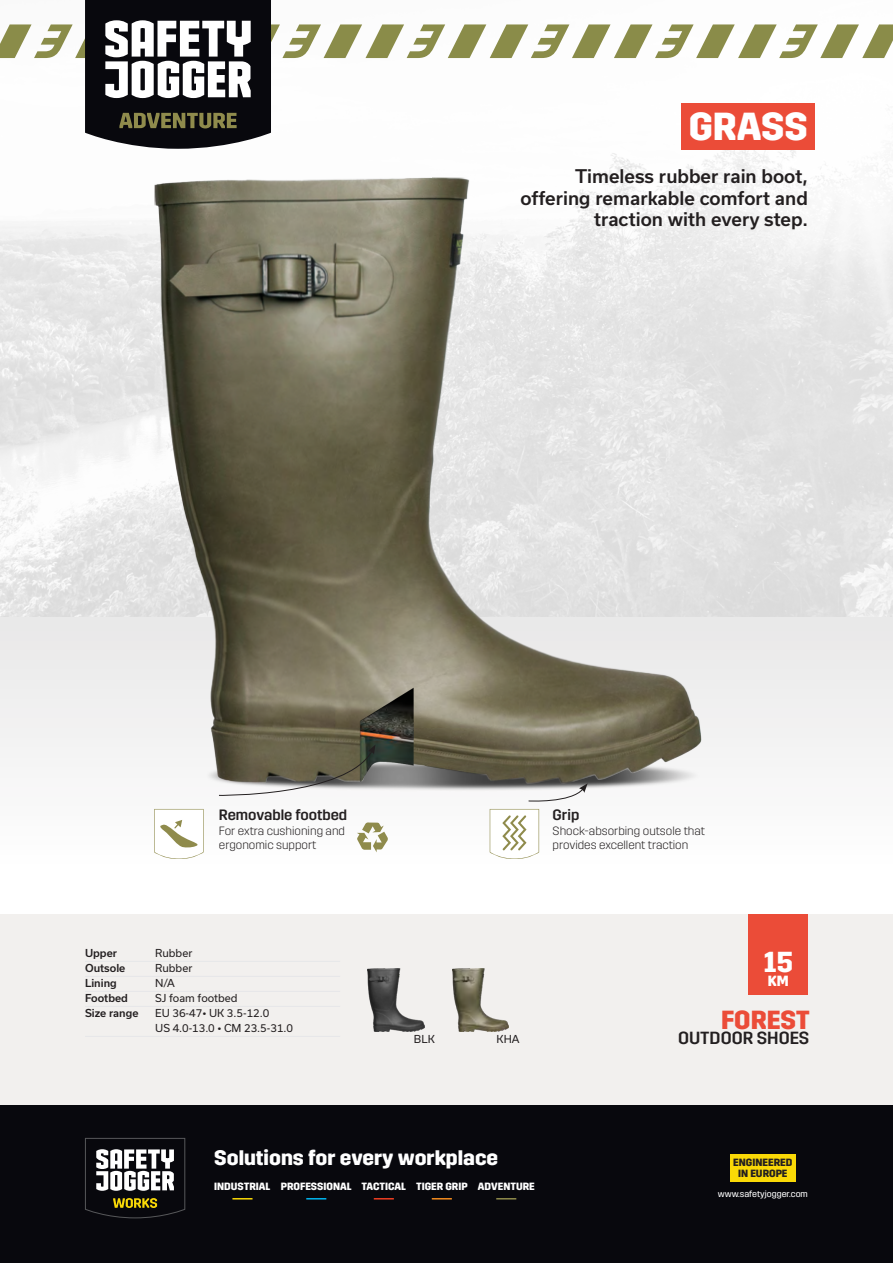
<style>
.page{position:relative;width:893px;height:1263px;background:#fff}
.page>*{position:absolute;margin:0;border:0;box-sizing:border-box;transform-origin:0 0}
.article_forest{font:700 39px "Trim";color:#fff}
.t1{font:700 28.95px "Trim";color:#fff}
.t2{font:700 26.1px "Trim";letter-spacing:-.01em;color:#eb4c38}
.t3{font:700 21px "Trim";color:#fff}
.text{font:500 18px/21.6px "Usual";color:#231f20;text-align:right}
.t4{font:500 17.55px "Trim";color:#231f20}
.ups_title{font:500 15px "Trim";color:#231f20}
.t5{font:700 14.7px "Trim";color:#fff}
.usp_text{font:300 12px/14.4px "Trim";color:#231f20}
.specifications{font:10.5px/15px "Usual";color:#231f20}
.t6{font:700 10.5px "Trim";color:#fff}
.specifications-2{font:500 10.5px "Usual";color:#231f20}
.t7{font:700 10.5px/10.5px "Trim";color:#231f20;text-align:center}
.color{font:10.5px "Usual";letter-spacing:.015em;color:#231f20}
.t8{font:9px "Trim";color:#fff}
</style>
<div class="page">
<div style="left:0;top:617px;width:893px;height:255px;background:linear-gradient(to bottom,#e8e8e8,#fff)"></div>
<img style="left:0;top:149px;width:893px;height:468px">
<img style="left:195px;top:737px;width:520px;height:76px">
<img style="left:152px;top:176px;width:552px;height:609px">
<img style="left:360px;top:687px;width:53px;height:105px">
<svg style="left:154px;top:809px;width:50px;height:49px"></svg>
<svg style="left:490px;top:809px;width:49px;height:49px"></svg>
<svg style="left:357px;top:822px;width:31px;height:30px"></svg>
<svg style="left:528px;top:783px;width:60px;height:20px"></svg>
<svg style="left:218px;top:744px;width:157px;height:53px"></svg>
<div style="left:0;top:1104px;width:893px;height:159px;background:#08080d"></div>
<div style="left:730px;top:1154px;width:65px;height:27px;background:#fad906"></div>
<svg style="left:85px;top:1138px;width:101px;height:80px"></svg>
<svg style="left:232px;top:1198px;width:21px;height:1px"></svg>
<svg style="left:306px;top:1198px;width:20px;height:1px"></svg>
<svg style="left:374px;top:1198px;width:20px;height:1px"></svg>
<svg style="left:432px;top:1198px;width:20px;height:1px"></svg>
<svg style="left:496px;top:1198px;width:20px;height:1px"></svg>
<svg style="left:0;top:0;width:893px;height:149px"></svg>
<div style="left:0;top:914px;width:893px;height:190px;background:#f2f0ee"></div>
<div style="left:749px;top:914px;width:59px;height:80px;background:#eb4c38"></div>
<div style="left:682px;top:103px;width:133px;height:47px;background:#eb4c38"></div>
<hr style="left:85px;top:961px;width:255px;height:1px;background:#e6e7e9">
<hr style="left:85px;top:976px;width:255px;height:1px;background:#e6e7e9">
<hr style="left:85px;top:991px;width:255px;height:1px;background:#e6e7e9">
<hr style="left:85px;top:1006px;width:255px;height:1px;background:#e6e7e9">
<hr style="left:85px;top:1036px;width:255px;height:1px;background:#e6e7e9">
<img style="left:368px;top:969px;width:56px;height:62px">
<img style="left:452px;top:969px;width:57px;height:62px">
<p class="article_forest" style="left:689px;top:104px;width:121px">GRASS</p>
<p class="text" style="left:520px;top:166px;width:289px">Timeless rubber rain boot, offering remarkable comfort and traction with every step.</p>
<p class="ups_title" style="left:219px;top:806px;width:130px">Removable footbed</p>
<p class="usp_text" style="left:219px;top:823px;width:128px">For extra cushioning and ergonomic support</p>
<p class="specifications-2" style="left:85px;top:947px;width:34px">Upper</p>
<p class="specifications" style="left:155px;top:945px;width:39px">Rubber</p>
<p class="specifications-2" style="left:85px;top:962px;width:42px">Outsole</p>
<p class="specifications" style="left:155px;top:960px;width:39px">Rubber</p>
<p class="specifications-2" style="left:85px;top:977px;width:33px">Lining</p>
<p class="specifications" style="left:155px;top:975px;width:21px">N/A</p>
<p class="specifications-2" style="left:85px;top:992px;width:44px">Footbed</p>
<p class="specifications" style="left:155px;top:990px;width:84px">SJ foam footbed</p>
<p class="specifications-2" style="left:85px;top:1007px;width:55px">Size range</p>
<p class="specifications" style="left:155px;top:1005px;width:139px">EU 36-47• UK 3.5-12.0<br>US 4.0-13.0 • CM 23.5-31.0</p>
<p class="ups_title" style="left:553px;top:806px;width:28px">Grip</p>
<p class="usp_text" style="left:553px;top:823px;width:154px">Shock-absorbing outsole that provides excellent traction</p>
<p class="color" style="left:414px;top:1033px;width:22px">BLK</p>
<p class="color" style="left:496px;top:1033px;width:25px">KHA</p>
<h2 class="t1" style="left:764px;top:945px;width:31px">15</h2>
<p class="t5" style="left:768px;top:972px;width:22px">KM</p>
<h3 class="t2" style="left:721px;top:1005px;width:90px">FOREST</h3>
<h3 class="t4" style="left:678px;top:1028px;width:133px">OUTDOOR SHOES</h3>
<h3 class="t3" style="left:214px;top:1146px;width:285px">Solutions for every workplace</h3>
<p class="t6" style="left:214px;top:1181px;width:322px">INDUSTRIAL PROFESSIONAL TACTICAL TIGER GRIP ADVENTURE</p>
<p class="t7" style="left:733px;top:1157px;width:61px">ENGINEERED<br>IN EUROPE</p>
<p class="t8" style="left:718px;top:1189px;width:92px">www.safetyjogger.com</p>
</div>
